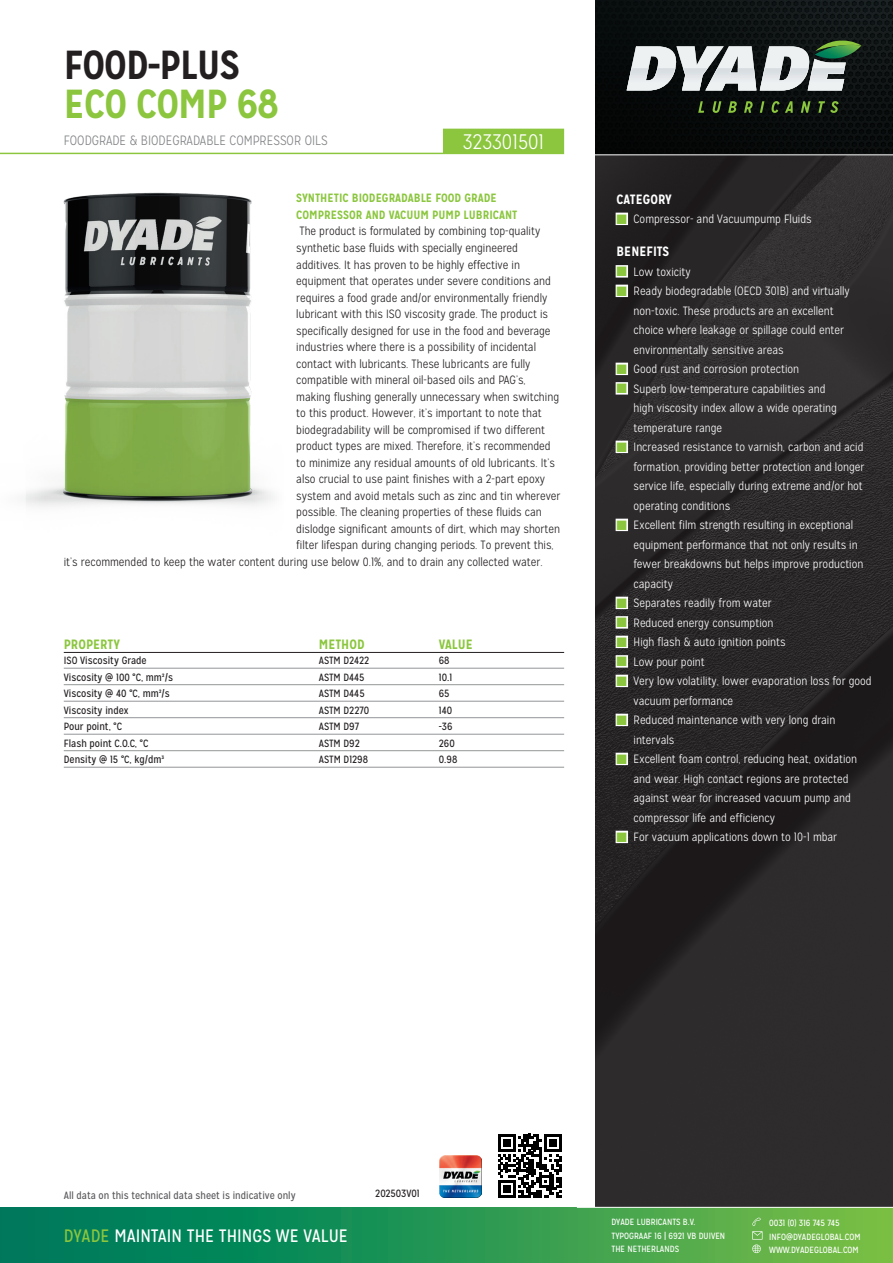
<style>
.page{position:relative;width:893px;height:1263px;background:#fff}
.page>*{position:absolute;margin:0;border:0;box-sizing:border-box;transform-origin:0 0}
.t1{font:700 40.5px "Mission Gothic";letter-spacing:-.02em;color:#231f20}
.t2{font:700 40.5px "Mission Gothic";letter-spacing:-.02em;color:#8bc63e}
.t3{font:300 21px "Mission Gothic";color:#fff}
.t4{font:18px "Mission Gothic";color:#fff}
.t5{font:300 13.5px "Mission Gothic";color:#808285}
.t6{font:700 13.5px "Mission Gothic";color:#8bc63e}
.t7{font:700 13.5px "Mission Gothic";color:#fff}
.t8{font:300 12px "Mission Gothic";color:#231f20}
.t9{font:300 12px "Mission Gothic";color:#fff}
.t10{font:700 12px/16.5px "Mission Gothic";color:#8bc63e}
.t11{font:10.5px "Mission Gothic";color:#231f20}
.t12{font:10.5px "Mission Gothic";color:#5a5a5d}
.t13{font:9px/13.5px "Mission Gothic";color:#fff}
.s1{font-family:"European Pi Three";font-weight:400;font-size:10.5px}
.s2{color:#8bc63e}
</style>
<div class="page">
<svg style="left:595px;top:155px;width:298px;height:1052px;background:#2a2729"></svg>
<img style="left:595px;top:0;width:298px;height:154px">
<svg style="left:627px;top:40px;width:234px;height:50px;background:#8c9491"></svg>
<svg style="left:698px;top:101px;width:6px;height:12px"></svg>
<svg style="left:713px;top:101px;width:8px;height:12px"></svg>
<svg style="left:728px;top:101px;width:9px;height:12px"></svg>
<svg style="left:744px;top:101px;width:9px;height:12px"></svg>
<svg style="left:760px;top:101px;width:4px;height:12px"></svg>
<svg style="left:772px;top:101px;width:21px;height:12px"></svg>
<svg style="left:801px;top:101px;width:9px;height:12px"></svg>
<svg style="left:818px;top:101px;width:21px;height:12px"></svg>
<div style="left:0;top:1208px;width:893px;height:55px;background:linear-gradient(to right,#00745e,#73bd46)"></div>
<svg style="left:752px;top:1217px;width:10px;height:36px"></svg>
<img style="left:440px;top:1155px;width:42px;height:42px">
<svg style="left:498px;top:1134px;width:64px;height:64px"></svg>
<div style="left:446px;top:129px;width:118px;height:25px;background:#8bc63e"></div>
<img style="left:0;top:128px;width:446px;height:379px">
<hr style="left:64px;top:652px;width:500px;height:1px;background:#231f20">
<hr style="left:64px;top:668px;width:500px;height:1px;background:#939598">
<hr style="left:64px;top:684px;width:500px;height:1px;background:#939598">
<hr style="left:64px;top:701px;width:500px;height:1px;background:#939598">
<hr style="left:64px;top:717px;width:500px;height:1px;background:#939598">
<hr style="left:64px;top:734px;width:500px;height:1px;background:#939598">
<hr style="left:64px;top:750px;width:500px;height:1px;background:#939598">
<hr style="left:64px;top:767px;width:500px;height:1px;background:#939598">
<h1 class="t1" style="left:64px;top:40px;width:178px">FOOD-PLUS</h1>
<h1 class="t2" style="left:64px;top:79px;width:217px">ECO COMP 68</h1>
<p class="t5" style="left:64px;top:132px;width:265px">FOODGRADE &amp; BIODEGRADABLE COMPRESSOR OILS</p>
<h2 class="t3" style="left:463px;top:130px;width:83px">323301501</h2>
<p class="t10" style="left:296px;top:190px;width:223px">SYNTHETIC BIODEGRADABLE FOOD GRADE<br>COMPRESSOR AND VACUUM PUMP LUBRICANT</p>
<p class="t8" style="left:299px;top:224px;width:242px">The product is formulated by combining top-quality</p>
<p class="t8" style="left:296px;top:241px;width:223px">synthetic base fluids with specially engineered</p>
<p class="t8" style="left:296px;top:257px;width:225px">additives. It has proven to be highly effective in</p>
<p class="t8" style="left:296px;top:274px;width:256px">equipment that operates under severe conditions and</p>
<p class="t8" style="left:296px;top:290px;width:253px">requires a food grade and/or environmentally friendly</p>
<p class="t8" style="left:296px;top:307px;width:253px">lubricant with this ISO viscosity grade. The product is</p>
<p class="t8" style="left:296px;top:323px;width:256px">specifically designed for use in the food and beverage</p>
<p class="t8" style="left:296px;top:340px;width:241px">industries where there is a possibility of incidental</p>
<p class="t8" style="left:296px;top:356px;width:236px">contact with lubricants. These lubricants are fully</p>
<p class="t8" style="left:296px;top:373px;width:231px">compatible with mineral oil-based oils and PAG’s,</p>
<p class="t8" style="left:296px;top:389px;width:264px">making flushing generally unnecessary when switching</p>
<p class="t8" style="left:296px;top:406px;width:247px">to this product. However, it’s important to note that</p>
<p class="t8" style="left:296px;top:422px;width:250px">biodegradability will be compromised if two different</p>
<p class="t8" style="left:296px;top:439px;width:256px">product types are mixed. Therefore, it’s recommended</p>
<p class="t8" style="left:296px;top:455px;width:260px">to minimize any residual amounts of old lubricants. It’s</p>
<p class="t8" style="left:296px;top:472px;width:250px">also crucial to use paint finishes with a 2-part epoxy</p>
<p class="t8" style="left:296px;top:488px;width:266px">system and avoid metals such as zinc and tin wherever</p>
<p class="t8" style="left:296px;top:505px;width:247px">possible. The cleaning properties of these fluids can</p>
<p class="t8" style="left:296px;top:521px;width:265px">dislodge significant amounts of dirt, which may shorten</p>
<p class="t8" style="left:296px;top:538px;width:259px">filter lifespan during changing periods. To prevent this,</p>
<p class="t8" style="left:64px;top:554px;width:480px">it’s recommended to keep the water content during use below 0.1%, and to drain any collected water.</p>
<p class="t6" style="left:64px;top:636px;width:58px">PROPERTY</p>
<p class="t6" style="left:319px;top:636px;width:47px">METHOD</p>
<p class="t6" style="left:439px;top:636px;width:36px">VALUE</p>
<p class="t11" style="left:64px;top:654px;width:84px">ISO Viscosity Grade</p>
<p class="t11" style="left:319px;top:654px;width:52px">ASTM D2422</p>
<p class="t11" style="left:439px;top:654px;width:12px">68</p>
<p class="t11" style="left:64px;top:671px;width:111px">Viscosity @ 100 °C, mm²/s</p>
<p class="t11" style="left:319px;top:671px;width:47px">ASTM D445</p>
<p class="t11" style="left:439px;top:671px;width:15px">10.1</p>
<p class="t11" style="left:64px;top:687px;width:108px">Viscosity @ 40 °C, mm²/s</p>
<p class="t11" style="left:319px;top:687px;width:47px">ASTM D445</p>
<p class="t11" style="left:439px;top:687px;width:12px">65</p>
<p class="t11" style="left:64px;top:704px;width:66px">Viscosity index</p>
<p class="t11" style="left:319px;top:704px;width:52px">ASTM D2270</p>
<p class="t11" style="left:439px;top:704px;width:15px">140</p>
<p class="t11" style="left:64px;top:720px;width:60px">Pour point, °C</p>
<p class="t11" style="left:319px;top:720px;width:42px">ASTM D97</p>
<p class="t11" style="left:439px;top:720px;width:15px">-36</p>
<p class="t11" style="left:64px;top:736px;width:86px">Flash point C.O.C, °C</p>
<p class="t11" style="left:319px;top:736px;width:43px">ASTM D92</p>
<p class="t11" style="left:439px;top:736px;width:17px">260</p>
<p class="t11" style="left:64px;top:753px;width:102px">Density @ 15 °C, kg/dm³</p>
<p class="t11" style="left:319px;top:753px;width:51px">ASTM D1298</p>
<p class="t11" style="left:439px;top:753px;width:20px">0.98</p>
<p class="t7" style="left:617px;top:190px;width:57px">CATEGORY</p>
<p class="t9" style="left:617px;top:212px;width:197px"><span class="s1">N</span> Compressor- and Vacuumpump Fluids</p>
<p class="t7" style="left:617px;top:243px;width:54px">BENEFITS</p>
<p class="t9" style="left:617px;top:264px;width:76px"><span class="s1">N</span> Low toxicity</p>
<p class="t9" style="left:617px;top:284px;width:235px"><span class="s1">N</span> Ready biodegradable (OECD 301B) and virtually</p>
<p class="t9" style="left:634px;top:303px;width:202px">non-toxic. These products are an excellent</p>
<p class="t9" style="left:634px;top:323px;width:212px">choice where leakage or spillage could enter</p>
<p class="t9" style="left:634px;top:342px;width:151px">environmentally sensitive areas</p>
<p class="t9" style="left:617px;top:362px;width:184px"><span class="s1">N</span> Good rust and corrosion protection</p>
<p class="t9" style="left:617px;top:381px;width:211px"><span class="s1">N</span> Superb low-temperature capabilities and</p>
<p class="t9" style="left:634px;top:401px;width:205px">high viscosity index allow a wide operating</p>
<p class="t9" style="left:634px;top:420px;width:90px">temperature range</p>
<p class="t9" style="left:617px;top:440px;width:248px"><span class="s1">N</span> Increased resistance to varnish, carbon and acid</p>
<p class="t9" style="left:634px;top:459px;width:232px">formation, providing better protection and longer</p>
<p class="t9" style="left:634px;top:479px;width:231px">service life, especially during extreme and/or hot</p>
<p class="t9" style="left:634px;top:498px;width:98px">operating conditions</p>
<p class="t9" style="left:617px;top:518px;width:238px"><span class="s1">N</span> Excellent film strength resulting in exceptional</p>
<p class="t9" style="left:634px;top:537px;width:226px">equipment performance that not only results in</p>
<p class="t9" style="left:634px;top:557px;width:231px">fewer breakdowns but helps improve production</p>
<p class="t9" style="left:634px;top:576px;width:41px">capacity</p>
<p class="t9" style="left:617px;top:596px;width:157px"><span class="s1">N</span> Separates readily from water</p>
<p class="t9" style="left:617px;top:615px;width:158px"><span class="s1">N</span> Reduced energy consumption</p>
<p class="t9" style="left:617px;top:635px;width:171px"><span class="s1">N</span> High flash &amp; auto ignition points</p>
<p class="t9" style="left:617px;top:654px;width:90px"><span class="s1">N</span> Low pour point</p>
<p class="t9" style="left:617px;top:674px;width:257px"><span class="s1">N</span> Very low volatility, lower evaporation loss for good</p>
<p class="t9" style="left:634px;top:693px;width:101px">vacuum performance</p>
<p class="t9" style="left:617px;top:713px;width:220px"><span class="s1">N</span> Reduced maintenance with very long drain</p>
<p class="t9" style="left:634px;top:732px;width:42px">intervals</p>
<p class="t9" style="left:617px;top:752px;width:242px"><span class="s1">N</span> Excellent foam control, reducing heat, oxidation</p>
<p class="t9" style="left:634px;top:771px;width:216px">and wear. High contact regions are protected</p>
<p class="t9" style="left:634px;top:791px;width:219px">against wear for increased vacuum pump and</p>
<p class="t9" style="left:634px;top:810px;width:143px">compressor life and efficiency</p>
<p class="t9" style="left:617px;top:830px;width:222px"><span class="s1">N</span> For vacuum applications down to 10-1 mbar</p>
<p class="t12" style="left:64px;top:1189px;width:233px">All data on this technical data sheet is indicative only</p>
<p class="t11" style="left:375px;top:1187px;width:46px">202503V01</p>
<h3 class="t4" style="left:64px;top:1225px;width:286px"><span class="s2">DYADE</span> MAINTAIN THE THINGS WE VALUE</h3>
<p class="t13" style="left:611px;top:1215px;width:115px">DYADE LUBRICANTS B.V.<br>TYPOGRAAF 16 | 6921 VB DUIVEN<br>THE NETHERLANDS</p>
<p class="t13" style="left:769px;top:1216px;width:93px">0031 (0) 316 745 745<br>INFO@DYADEGLOBAL.COM<br>WWW.DYADEGLOBAL.COM</p>
</div>
